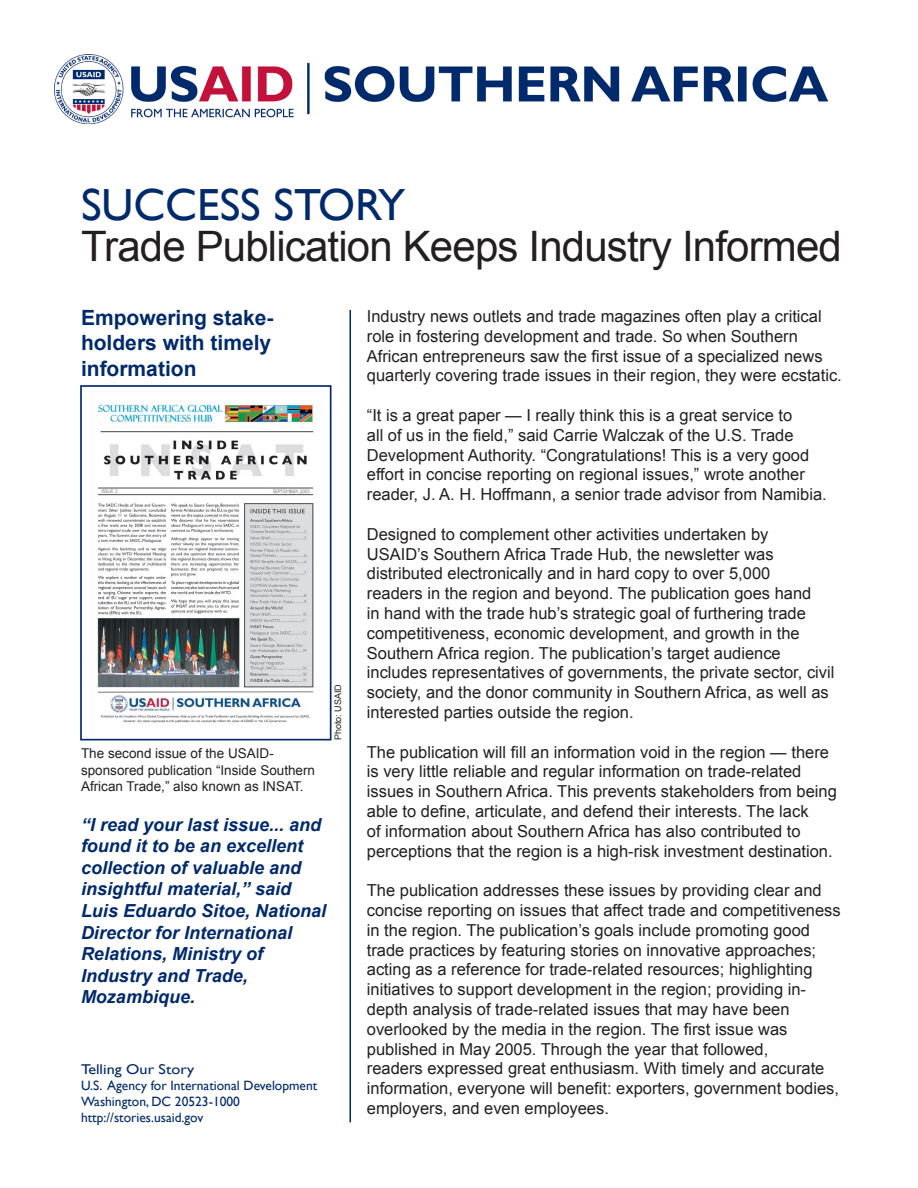
<style>
.page{position:relative;width:918px;height:1188px;background:#fff}
.page>*{position:absolute;margin:0;border:0;box-sizing:border-box;transform-origin:0 0}
.t1{font:45px "Gill Sans";color:#002a6c}
.t2{font:42px "Arial";letter-spacing:-.02em;color:#231f20}
.t3{font:700 21px/25.2px "Arial";color:#002a6c;text-align:justify}
.t4{font:italic 700 18px/21.6px "Arial";color:#002a6c}
.t5{font:16.5px/19.8px "Arial";color:#231f20}
.t6{font:14.1px "Gill Sans";color:#002a6c;scale:1.14 1}
.t7{font:13.5px/16.2px "Arial";color:#231f20}
.t8{font:13.5px "Gill Sans";color:#002a6c}
.t9{font:9px "Arial";color:#231f20}
</style>
<div class="page">
<hr style="left:350px;top:310px;width:1px;height:812px;background:#002a6c">
<img style="left:97px;top:404px;width:217px;height:319px">
<div style="left:80px;top:385px;width:251px;height:355px;border:2px solid #002a6c"></div>
<img style="left:54px;top:54px;width:774px;height:69px">
<p class="t1" style="left:81px;top:179px;width:326px">SUCCESS STORY</p>
<p class="t2" style="left:81px;top:218px;width:762px">Trade Publication Keeps Industry Informed</p>
<p class="t3" style="left:81px;top:306px;width:194px">Empowering stake&shy;holders with timely information</p>
<p class="t7" style="left:81px;top:746px;width:236px">The second issue of the USAID&shy;sponsored publication “Inside Southern<br>African Trade,” also known as INSAT.</p>
<p class="t9" style="left:332px;top:740px;width:58px;rotate:-90deg">Photo: USAID</p>
<p class="t4" style="left:81px;top:814px;width:247px">“I read your last issue... and found it to be an excellent collection of valuable and insightful material,” said<br>Luis Eduardo Sitoe, National<br>Director for International<br>Relations, Ministry of<br>Industry and Trade,<br>Mozambique.</p>
<p class="t6" style="left:81px;top:1061px;width:101px">Telling Our Story</p>
<p class="t8" style="left:81px;top:1078px;width:238px">U.S. Agency for International Development</p>
<p class="t8" style="left:81px;top:1094px;width:161px">Washington, DC 20523-1000</p>
<p class="t8" style="left:81px;top:1110px;width:124px">http://stories.usaid.gov</p>
<p class="t5" style="left:367px;top:306px;width:477px">Industry news outlets and trade magazines often play a critical role in fostering development and trade. So when Southern African entrepreneurs saw the first issue of a specialized news quarterly covering trade issues in their region, they were ecstatic.</p>
<p class="t5" style="left:367px;top:405px;width:462px">“It is a great paper — I really think this is a great service to<br>all of us in the field,” said Carrie Walczak of the U.S. Trade Development Authority. “Congratulations! This is a very good effort in concise reporting on regional issues,” wrote another reader, J. A. H. Hoffmann, a senior trade advisor from Namibia.</p>
<p class="t5" style="left:367px;top:524px;width:469px">Designed to complement other activities undertaken by USAID’s Southern Africa Trade Hub, the newsletter was distributed electronically and in hard copy to over 5,000<br>readers in the region and beyond. The publication goes hand<br>in hand with the trade hub’s strategic goal of furthering trade competitiveness, economic development, and growth in the Southern Africa region. The publication’s target audience includes representatives of governments, the private sector, civil society, and the donor community in Southern Africa, as well as interested parties outside the region.</p>
<p class="t5" style="left:367px;top:742px;width:472px">The publication will fill an information void in the region — there is very little reliable and regular information on trade-related issues in Southern Africa. This prevents stakeholders from being able to define, articulate, and defend their interests. The lack<br>of information about Southern Africa has also contributed to perceptions that the region is a high-risk investment destination.</p>
<p class="t5" style="left:367px;top:881px;width:475px">The publication addresses these issues by providing clear and concise reporting on issues that affect trade and competitiveness in the region. The publication’s goals include promoting good trade practices by featuring stories on innovative approaches; acting as a reference for trade-related resources; highlighting initiatives to support development in the region; providing in&shy;depth analysis of trade-related issues that may have been overlooked by the media in the region. The first issue was published in May 2005. Through the year that followed,<br>readers expressed great enthusiasm. With timely and accurate information, everyone will benefit: exporters, government bodies, employers, and even employees.</p>
</div>
